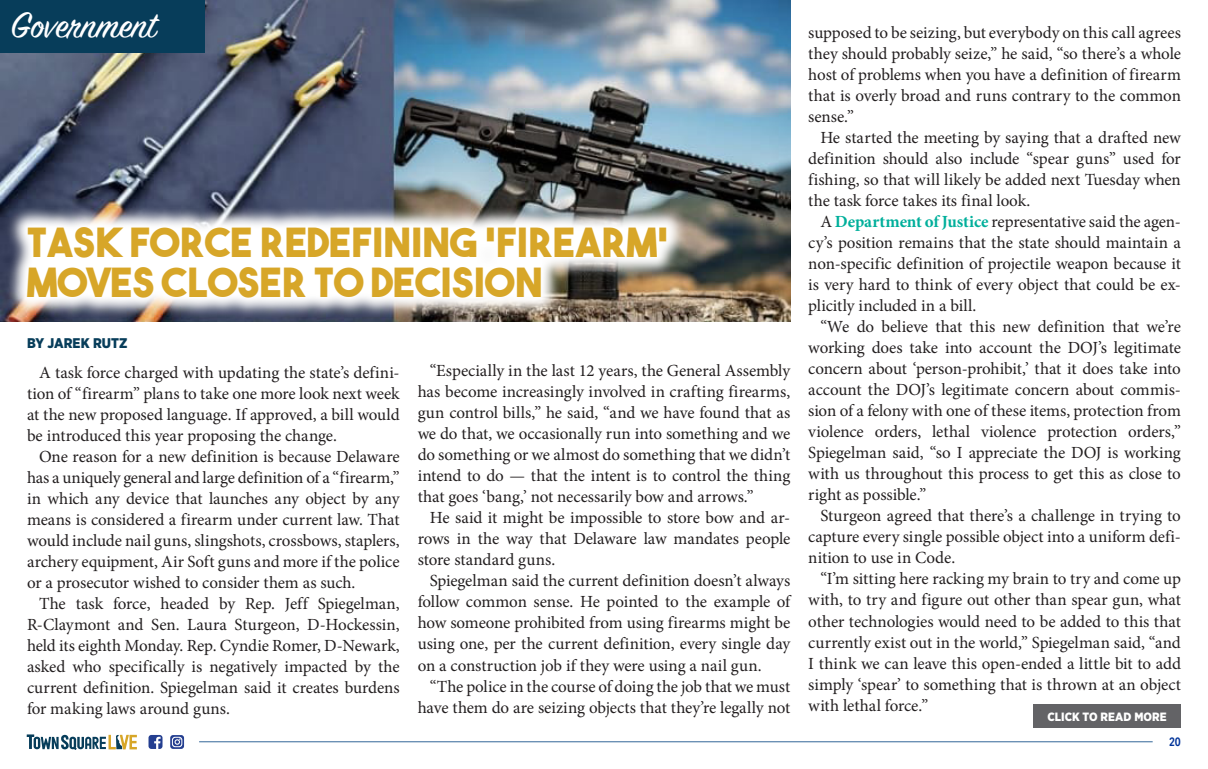
<style>
.page{position:relative;width:1208px;height:769px;background:#fff}
.page>*{position:absolute;margin:0;border:0;box-sizing:border-box;transform-origin:0 0}
.t1{font:40px/40px "The Bold Font";letter-spacing:.01em;color:#d7a628}
.t2{font:40px "Sign Painter House Script";color:#fff}
.body_copy{font:17px/21px "Minion Pro";letter-spacing:-.005em;color:#231f20;text-align:justify}
.t3{font:900 14px "Gotham Narrow";color:#073d5a}
.t4{font:900 12px "Gotham Narrow";letter-spacing:.005em;color:#fff}
.t5{font:600 12px "Avenir Next Condensed";color:#039}
.s1{font-weight:700;color:#00af9b}
</style>
<div class="page">
<img style="left:0;top:0;width:790px;height:321px">
<hr style="left:199px;top:740px;width:953px;height:1px;background:#369">
<svg style="left:148px;top:735px;width:14px;height:13px"></svg>
<svg style="left:170px;top:735px;width:14px;height:13px"></svg>
<svg style="left:27px;top:734px;width:110px;height:15px"></svg>
<div style="left:0;top:0;width:204px;height:52px;background:#073d5a"></div>
<img style="left:6px;top:206px;width:681px;height:113px">
<div style="left:1033px;top:704px;width:147px;height:23px;background:#636366"></div>
<p class="t2" style="left:11px;top:0;width:147px">Government</p>
<p class="t1" style="left:27px;top:222px;width:642px">TASK FORCE REDEFINING ‘FIREARM’<br>MOVES CLOSER TO DECISION</p>
<p class="t3" style="left:27px;top:333px;width:102px">BY JAREK RUTZ</p>
<p class="body_copy" style="left:27px;top:361px;width:374px;text-indent:12px">A task force charged with updating the state’s defini&shy;tion of “firearm” plans to take one more look next week at the new proposed language. If approved, a bill would be introduced this year proposing the change.</p>
<p class="body_copy" style="left:27px;top:445px;width:374px;text-indent:12px">One reason for a new definition is because Delaware has a uniquely general and large definition of a “firearm,” in which any device that launches any object by any means is considered a firearm under current law. That would include nail guns, slingshots, crossbows, staplers, archery equipment, Air Soft guns and more if the police or a prosecutor wished to consider them as such.</p>
<p class="body_copy" style="left:27px;top:592px;width:374px;text-indent:12px">The task force, headed by Rep. Jeff Spiegelman, R-Claymont and Sen. Laura Sturgeon, D-Hockessin, held its eighth Monday. Rep. Cyndie Romer, D-Newark, asked who specifically is negatively impacted by the current definition. Spiegelman said it creates burdens for making laws around guns.</p>
<p class="body_copy" style="left:417px;top:360px;width:374px;text-indent:12px">“Especially in the last 12 years, the General Assembly has become increasingly involved in crafting firearms, gun control bills,” he said, “and we have found that as we do that, we occasionally run into something and we do something or we almost do something that we didn’t intend to do — that the intent is to control the thing that goes ‘bang,’ not necessarily bow and arrows.”</p>
<p class="body_copy" style="left:417px;top:507px;width:374px;text-indent:12px">He said it might be impossible to store bow and ar&shy;rows in the way that Delaware law mandates people store standard guns.</p>
<p class="body_copy" style="left:417px;top:570px;width:374px;text-indent:12px">Spiegelman said the current definition doesn’t always follow common sense. He pointed to the example of how someone prohibited from using firearms might be using one, per the current definition, every single day on a construction job if they were using a nail gun.</p>
<p class="body_copy" style="left:417px;top:675px;width:374px;text-align:right">“The police in the course of doing the job that we must have them do are seizing objects that they’re legally not</p>
<p class="body_copy" style="left:808px;top:22px;width:374px">supposed to be seizing, but everybody on this call agrees they should probably seize,” he said, “so there’s a whole host of problems when you have a definition of firearm that is overly broad and runs contrary to the common sense.”</p>
<p class="body_copy" style="left:808px;top:127px;width:374px;text-indent:12px">He started the meeting by saying that a drafted new definition should also include “spear guns” used for fishing, so that will likely be added next Tuesday when the task force takes its final look.</p>
<p class="body_copy" style="left:808px;top:211px;width:374px;text-indent:12px">A <span class="s1">Department of Justice</span> representative said the agen&shy;cy’s position remains that the state should maintain a non-specific definition of projectile weapon because it is very hard to think of every object that could be ex&shy;plicitly included in a bill.</p>
<p class="body_copy" style="left:808px;top:316px;width:374px;text-indent:12px">“We do believe that this new definition that we’re working does take into account the DOJ’s legitimate concern about ‘person-prohibit,’ that it does take into account the DOJ’s legitimate concern about commis&shy;sion of a felony with one of these items, protection from violence orders, lethal violence protection orders,” Spiegelman said, “so I appreciate the DOJ is working with us throughout this process to get this as close to right as possible.”</p>
<p class="body_copy" style="left:808px;top:505px;width:374px;text-indent:12px">Sturgeon agreed that there’s a challenge in trying to capture every single possible object into a uniform defi&shy;nition to use in Code.</p>
<p class="body_copy" style="left:808px;top:568px;width:374px;text-indent:12px">“I’m sitting here racking my brain to try and come up with, to try and figure out other than spear gun, what other technologies would need to be added to this that currently exist out in the world,” Spiegelman said, “and I think we can leave this open-ended a little bit to add simply ‘spear’ to something that is thrown at an object with lethal force.”</p>
<p class="t4" style="left:1047px;top:708px;width:121px">CLICK TO READ MORE</p>
<p class="t5" style="left:1168px;top:731px;width:13px">20</p>
</div>
